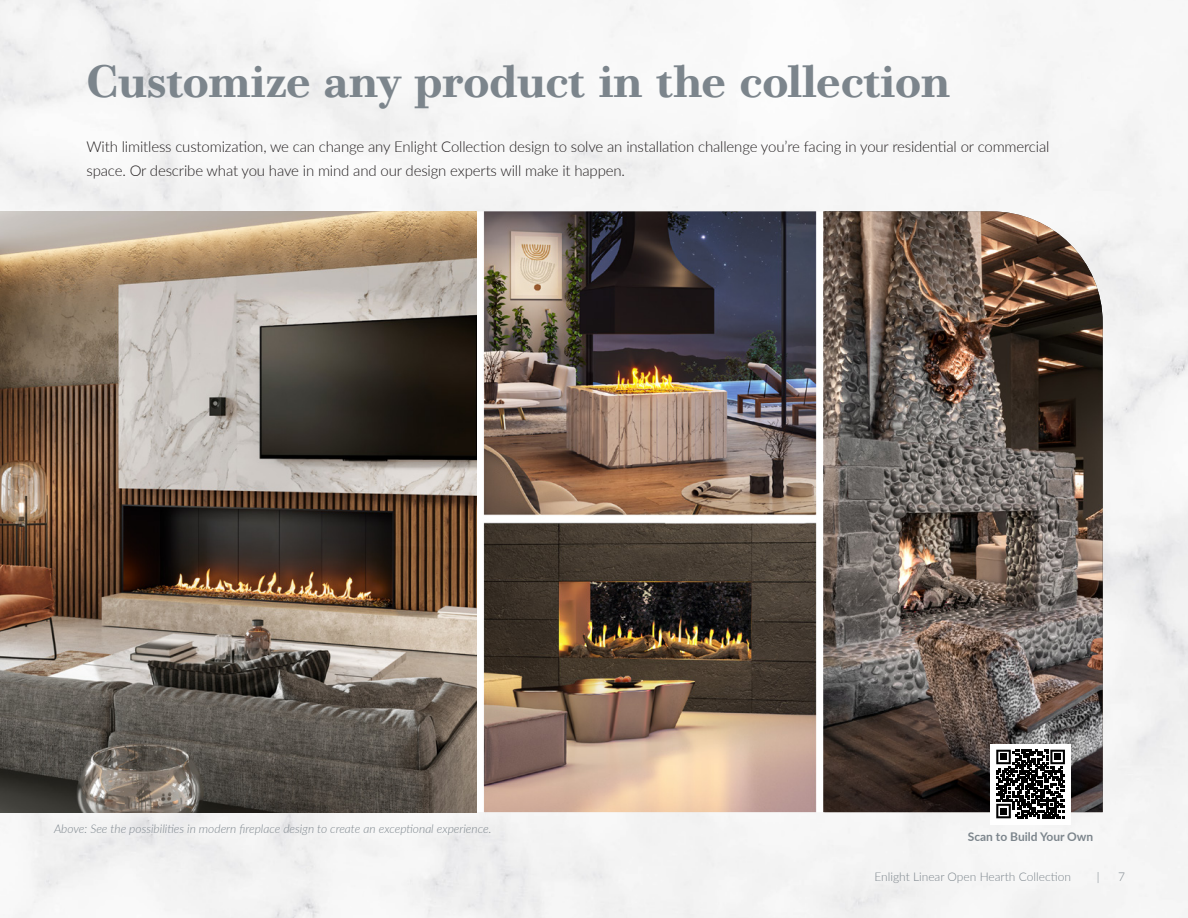
<style>
.page{position:relative;width:1188px;height:918px;background:#f6f6f6}
.page>*{position:absolute;margin:0;border:0;box-sizing:border-box;transform-origin:0 0}
.t1{font:45px "Bodoni PTVF";letter-spacing:-.01em;color:#7c858c}
.t2{font:300 15px/24px "Lato";letter-spacing:-.01em;color:#231f20}
.t3{font:italic 300 12px "Lato";color:#7c858c}
.t4{font:300 12px "Lato";color:#7c858c}
.t5{font:700 12px "Lato";color:#7c858c}
</style>
<div class="page">
<img style="left:476px;top:211px;width:347px;height:601px">
<img style="left:823px;top:211px;width:280px;height:601px">
<div style="left:990px;top:744px;width:81px;height:81px;background:#fff"></div>
<svg style="left:996px;top:750px;width:69px;height:68px"></svg>
<img style="left:0;top:211px;width:476px;height:601px">
<p class="t1" style="left:87px;top:49px;width:865px">Customize any product in the collection</p>
<p class="t2" style="left:87px;top:134px;width:964px">With limitless customization, we can change any Enlight Collection design to solve an installation challenge you’re facing in your residential or commercial space. Or describe what you have in mind and our design experts will make it happen.</p>
<p class="t3" style="left:54px;top:820px;width:439px">Above: See the possibilities in modern fireplace design to create an exceptional experience.</p>
<p class="t5" style="left:968px;top:828px;width:127px">Scan to Build Your Own</p>
<p class="t4" style="left:874px;top:869px;width:198px">Enlight Linear Open Hearth Collection</p>
<p class="t4" style="left:1097px;top:869px;width:4px">|</p>
<p class="t4" style="left:1118px;top:869px;width:8px">7</p>
</div>
